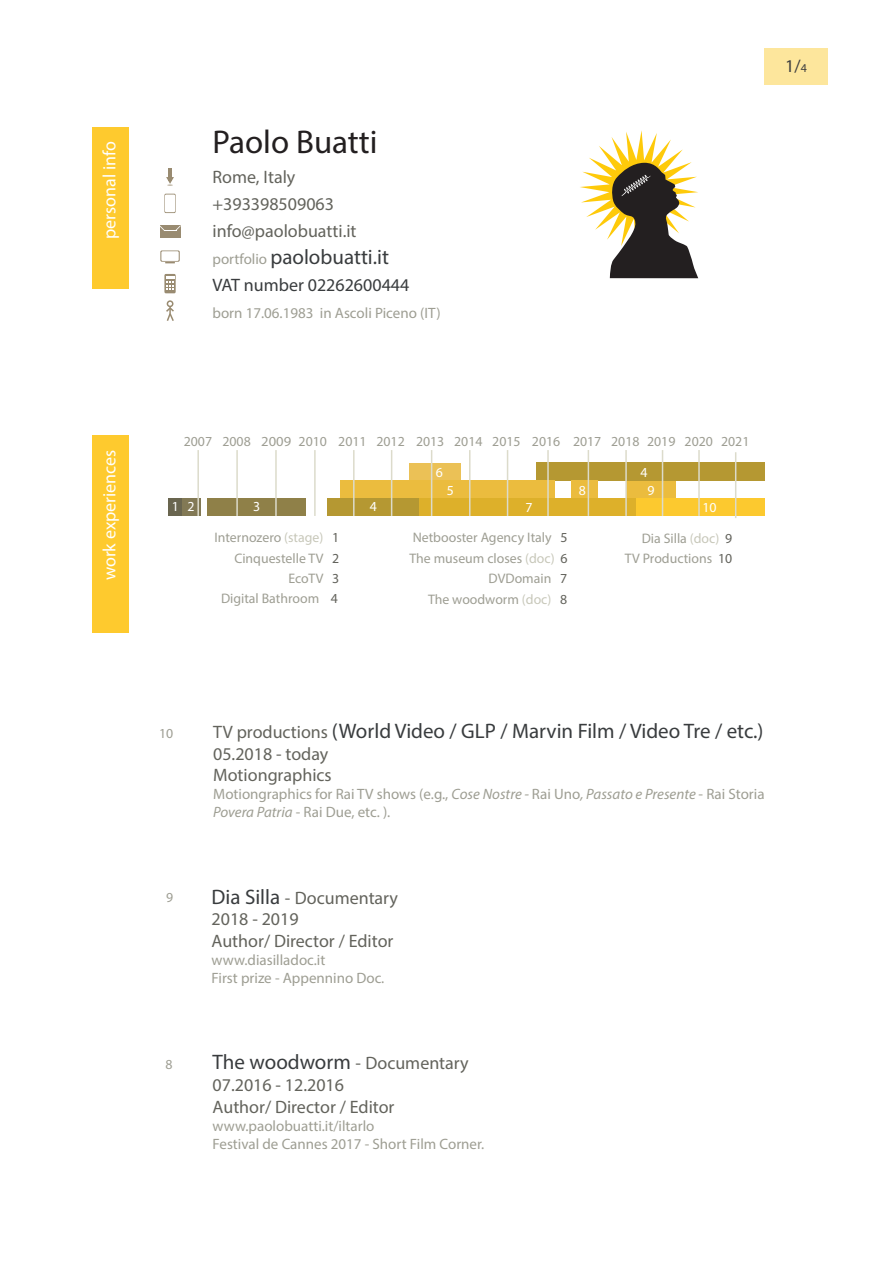
<style>
.page{position:relative;width:893px;height:1263px;background:#fff}
.page>*{position:absolute;margin:0;border:0;box-sizing:border-box;transform-origin:0 0}
.t1{font:33px "Myriad Pro";color:#231f20}
.t2{font:21px "Myriad Pro";color:#393c3e}
.t3{font:18px/21.6px "Myriad Pro";color:#63635c}
.t4{font:18px "Myriad Pro";color:#fff}
.t5{font:18px "Myriad Pro";color:#393c3e}
.t6{font:18px "Myriad Pro";color:#3e3e3f}
.t7{font:15px/18px "Myriad Pro";color:#9e9e93}
.t8{font:13.8px/20.4px "Myriad Pro";color:#9e9e93;text-align:right}
.t9{font:13.8px "Myriad Pro";color:#fff}
.s1{font-size:15px;color:#9e9e93}
.s2{font-size:12px}
.s3{color:#c7c7b9}
.s4{color:#63635c}
.s5{font-size:18px;color:#63635c}
.s6{font-style:italic}
.s7{font-size:21px;color:#393c3e}
</style>
<div class="page">
<div style="left:764px;top:48px;width:63px;height:37px;background:#fde69c"></div>
<svg style="left:580px;top:130px;width:118px;height:148px"></svg>
<div style="left:160px;top:225px;width:20px;height:12px;background:#998b71"></div>
<svg style="left:160px;top:225px;width:21px;height:6px"></svg>
<svg style="left:166px;top:168px;width:8px;height:18px"></svg>
<svg style="left:160px;top:250px;width:20px;height:12px"></svg>
<div style="left:161px;top:251px;width:18px;height:10px;background:#fff"></div>
<div style="left:167px;top:300px;width:6px;height:7px;border:2px solid #998b71;border-radius:50%"></div>
<svg style="left:166px;top:306px;width:8px;height:15px"></svg>
<div style="left:164px;top:274px;width:12px;height:19px;background:#998b71"></div>
<svg style="left:166px;top:276px;width:8px;height:13px"></svg>
<div style="left:92px;top:127px;width:36px;height:162px;background:#feca2e"></div>
<div style="left:92px;top:435px;width:36px;height:197px;background:#feca2e"></div>
<svg style="left:164px;top:194px;width:12px;height:19px"></svg>
<div style="left:165px;top:195px;width:10px;height:17px;background:#fff"></div>
<div style="left:626px;top:481px;width:50px;height:17px;background:#ebbc3e"></div>
<div style="left:636px;top:498px;width:128px;height:18px;background:#fcc92f"></div>
<div style="left:536px;top:463px;width:228px;height:18px;background:#b59832"></div>
<div style="left:409px;top:463px;width:51px;height:18px;background:#ebc156"></div>
<div style="left:418px;top:498px;width:218px;height:18px;background:#ddb02a"></div>
<div style="left:327px;top:498px;width:91px;height:18px;background:#b59832"></div>
<div style="left:168px;top:498px;width:15px;height:18px;background:#69654f"></div>
<div style="left:182px;top:498px;width:19px;height:18px;background:#827955"></div>
<div style="left:207px;top:498px;width:98px;height:18px;background:#8f8048"></div>
<div style="left:340px;top:481px;width:214px;height:17px;background:#ebbc3e"></div>
<hr style="left:197px;top:450px;width:2px;height:66px;background:#dcdbcb">
<hr style="left:236px;top:450px;width:2px;height:66px;background:#dcdbcb">
<hr style="left:275px;top:450px;width:2px;height:66px;background:#dcdbcb">
<hr style="left:314px;top:450px;width:2px;height:66px;background:#dcdbcb">
<hr style="left:353px;top:450px;width:2px;height:66px;background:#dcdbcb">
<hr style="left:391px;top:450px;width:1px;height:66px;background:#dcdbcb">
<hr style="left:547px;top:450px;width:2px;height:66px;background:#dcdbcb">
<hr style="left:431px;top:450px;width:1px;height:66px;background:#dcdbcb">
<hr style="left:507px;top:450px;width:1px;height:66px;background:#dcdbcb">
<hr style="left:469px;top:450px;width:1px;height:66px;background:#dcdbcb">
<div style="left:571px;top:481px;width:27px;height:17px;background:#ebbc3e"></div>
<hr style="left:588px;top:450px;width:1px;height:66px;background:#dcdbcb">
<hr style="left:625px;top:450px;width:2px;height:66px;background:#dcdbcb">
<hr style="left:662px;top:450px;width:1px;height:66px;background:#dcdbcb">
<hr style="left:698px;top:450px;width:2px;height:66px;background:#dcdbcb">
<hr style="left:735px;top:452px;width:1px;height:66px;background:#dcdbcb">
<p class="t4" style="left:98px;top:239px;width:99px;rotate:-90deg">personal info</p>
<h1 class="t1" style="left:212px;top:122px;width:167px">Paolo Buatti</h1>
<p class="t3" style="left:212px;top:163px;width:146px;line-height:27px">Rome, Italy +393398509063 info@paolobuatti.it</p>
<h2 class="t2" style="left:212px;top:244px;width:178px"><span class="s1">portfolio</span> paolobuatti.it</h2>
<p class="t5" style="left:212px;top:273px;width:198px">VAT number 02262600444</p>
<p class="t7" style="left:212px;top:303px;width:230px">born 17.06.1983 in Ascoli Piceno (IT)</p>
<p class="t6" style="left:785px;top:54px;width:23px">1/<span class="s2">4</span></p>
<p class="t4" style="left:98px;top:580px;width:133px;rotate:-90deg">work experiences</p>
<p class="t8" style="left:184px;top:431px;width:419px">2007 2008 2009 2010 2011 2012 2013 2014 2015 2016 2017</p>
<p class="t8" style="left:611px;top:431px;width:66px">2018 2019</p>
<p class="t8" style="left:685px;top:431px;width:30px">2020</p>
<p class="t8" style="left:721px;top:431px;width:30px">2021</p>
<p class="t9" style="left:436px;top:464px;width:9px">6</p>
<p class="t9" style="left:641px;top:464px;width:9px">4</p>
<p class="t9" style="left:447px;top:482px;width:9px">5</p>
<p class="t9" style="left:579px;top:482px;width:9px">8</p>
<p class="t9" style="left:647px;top:481px;width:9px">9</p>
<p class="t9" style="left:172px;top:498px;width:24px">1 2</p>
<p class="t9" style="left:253px;top:498px;width:9px">3</p>
<p class="t9" style="left:370px;top:498px;width:9px">4</p>
<p class="t9" style="left:525px;top:498px;width:9px">7</p>
<p class="t9" style="left:703px;top:499px;width:16px">10</p>
<p class="t8" style="left:214px;top:527px;width:126px">Internozero <span class="s3">(stage)</span> <span class="s4">1<br></span>Cinquestelle TV <span class="s4">2<br></span>EcoTV <span class="s4">3</span></p>
<p class="t8" style="left:409px;top:527px;width:160px">Netbooster Agency Italy <span class="s4">5<br></span>The museum closes <span class="s3">(doc)</span> <span class="s4">6<br></span>DVDomain <span class="s4">7</span></p>
<p class="t8" style="left:642px;top:528px;width:92px">Dia Silla <span class="s3">(doc)</span> <span class="s4">9</span></p>
<p class="t8" style="left:625px;top:547px;width:109px">TV Productions <span class="s4">10</span></p>
<p class="t8" style="left:221px;top:588px;width:118px">Digital Bathroom <span class="s4">4</span></p>
<p class="t8" style="left:428px;top:589px;width:141px">The woodworm <span class="s3">(doc)</span> <span class="s4">8</span></p>
<p class="t8" style="left:159px;top:723px;width:16px">10</p>
<h2 class="t2" style="left:213px;top:718px;width:552px"><span class="s5">TV productions</span> (World Video / GLP / Marvin Film / Video Tre / etc.)</h2>
<p class="t3" style="left:213px;top:743px;width:120px">05.2018 - today<br>Motiongraphics</p>
<p class="t7" style="left:213px;top:785px;width:553px">Motiongraphics for Rai TV shows (e.g., <span class="s6">Cose Nostre -</span> Rai Uno<span class="s6">, Passato e Presente</span> - Rai Storia<br><span class="s6">Povera Patria</span> - Rai Due, etc. ).</p>
<p class="t8" style="left:166px;top:887px;width:9px">9</p>
<p class="t3" style="left:212px;top:887px;width:188px"><span class="s7">Dia Silla</span> - Documentary<br>2018 - 2019<br>Author/ Director / Editor</p>
<p class="t7" style="left:212px;top:951px;width:174px">www.diasilladoc.it<br>First prize - Appennino Doc.</p>
<p class="t8" style="left:166px;top:1054px;width:9px">8</p>
<p class="t3" style="left:213px;top:1052px;width:258px"><span class="s7">The woodworm</span> - Documentary<br>07.2016 - 12.2016<br>Author/ Director / Editor</p>
<p class="t7" style="left:213px;top:1116px;width:273px">www.paolobuatti.it/iltarlo<br>Festival de Cannes 2017 - Short Film Corner.</p>
</div>
